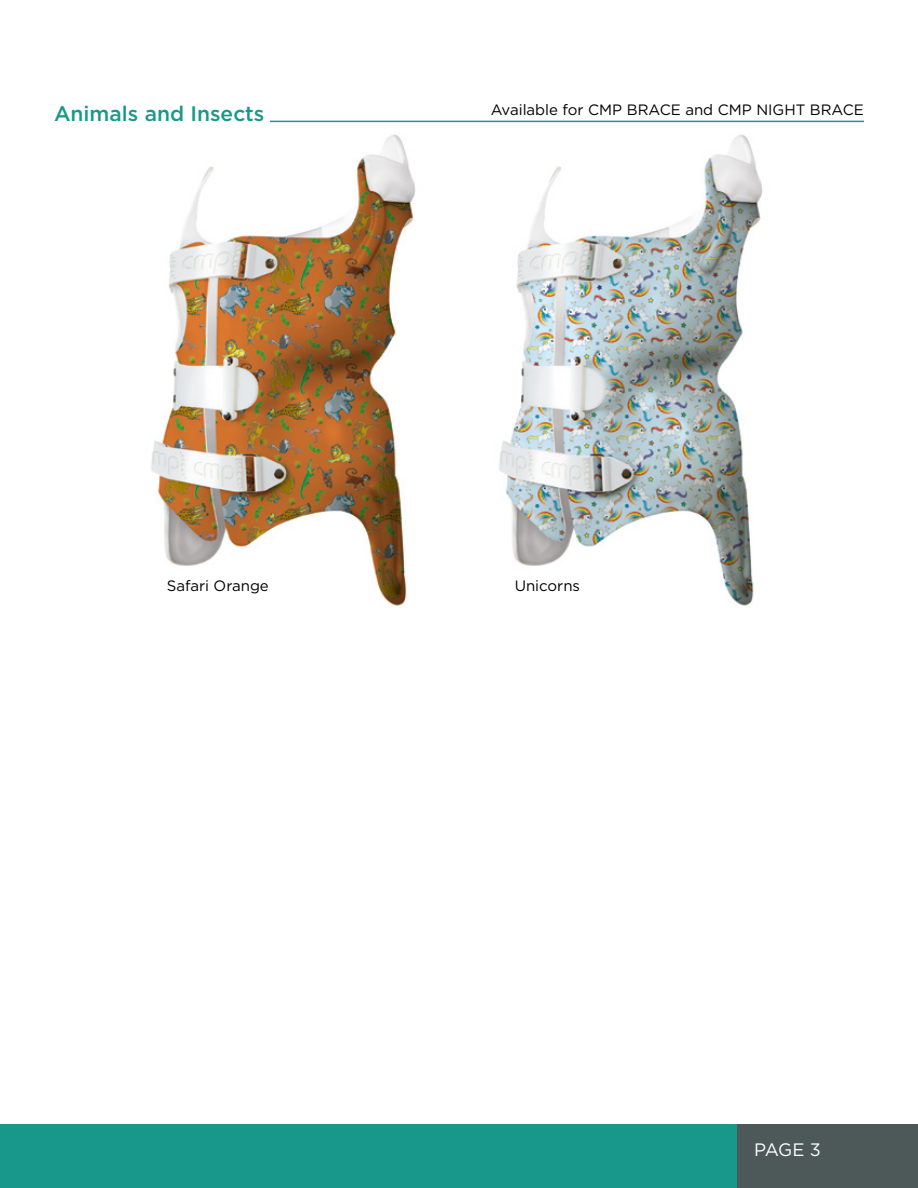
<style>
.page{position:relative;width:918px;height:1188px;background:#fff}
.page>*{position:absolute;margin:0;border:0;box-sizing:border-box;transform-origin:0 0}
.t1{font:500 21px "Gotham";color:#18988b}
.t2{font:18px "Gotham";color:#fff}
.t3{font:15px "Gotham";color:#000}
</style>
<div class="page">
<div style="left:0;top:1125px;width:918px;height:63px;background:#18988b"></div>
<div style="left:737px;top:1125px;width:181px;height:63px;background:#4d5858"></div>
<hr style="left:270px;top:121px;width:594px;height:1px;background:#18988b">
<img style="left:151px;top:135px;width:265px;height:471px">
<img style="left:499px;top:135px;width:264px;height:471px">
<h1 class="t1" style="left:54px;top:101px;width:212px">Animals and Insects</h1>
<p class="t3" style="left:491px;top:101px;width:375px">Available for CMP BRACE and CMP NIGHT BRACE</p>
<p class="t3" style="left:167px;top:577px;width:103px">Safari Orange</p>
<p class="t3" style="left:515px;top:577px;width:67px">Unicorns</p>
<p class="t2" style="left:754px;top:1139px;width:68px">PAGE 3</p>
</div>
